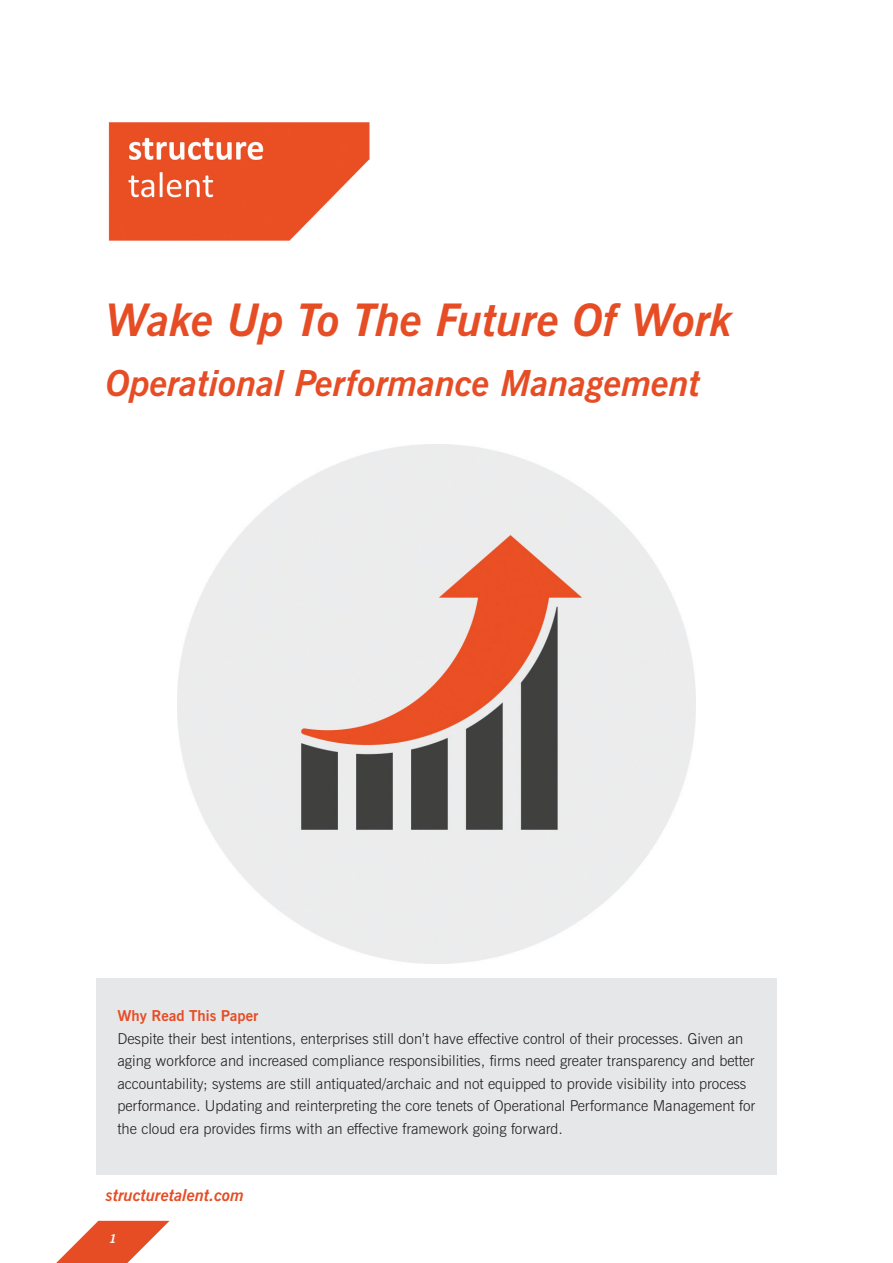
<style>
.page{position:relative;width:893px;height:1263px;background:#fff}
.page>*{position:absolute;margin:0;border:0;box-sizing:border-box;transform-origin:0 0}
.t1{font:italic 700 45px "News Gothic BT";color:#e64d25}
.t2{font:italic 700 36px "News Gothic BT";color:#e64d25}
.t3{font:italic 700 16.5px "News Gothic BT";color:#e64d25}
.t4{font:300 15px/22.5px "News Gothic BT";color:#231f20}
.t5{font:700 15px "News Gothic BT";color:#e64d25}
.t6{font:italic 700 12px "News Gothic BT";color:#fff}
.s1{font-weight:700;font-style:italic}
</style>
<div class="page">
<svg style="left:56px;top:1221px;width:114px;height:42px"></svg>
<img style="left:177px;top:444px;width:519px;height:519px">
<div style="left:96px;top:978px;width:681px;height:196px;background:#e6e7e9"></div>
<img style="left:108px;top:122px;width:262px;height:119px">
<p class="t1" style="left:106px;top:292px;width:628px">Wake Up To The Future Of Work</p>
<p class="t2" style="left:106px;top:361px;width:596px">Operational Performance Management</p>
<p class="t5" style="left:117px;top:1006px;width:142px">Why Read This Paper</p>
<p class="t4" style="left:117px;top:1027px;width:639px">Despite their best intentions, enterprises still don’t have effective control of their processes. Given an aging workforce and increased compliance responsibilities, firms need greater transparency and better accountability; systems are still antiquated/archaic and not equipped to provide visibility into process performance. Updating and reinterpreting the core tenets of Operational Performance Management for the cloud era provides firms with an effective framework going forward.</p>
<p class="t4" style="left:127px;top:1069px;width:137px">TBA core of the piece<span class="s1">.</span></p>
<p class="t3" style="left:106px;top:1185px;width:140px">structuretalent.com</p>
<p class="t6" style="left:110px;top:1231px;width:9px">1</p>
</div>
